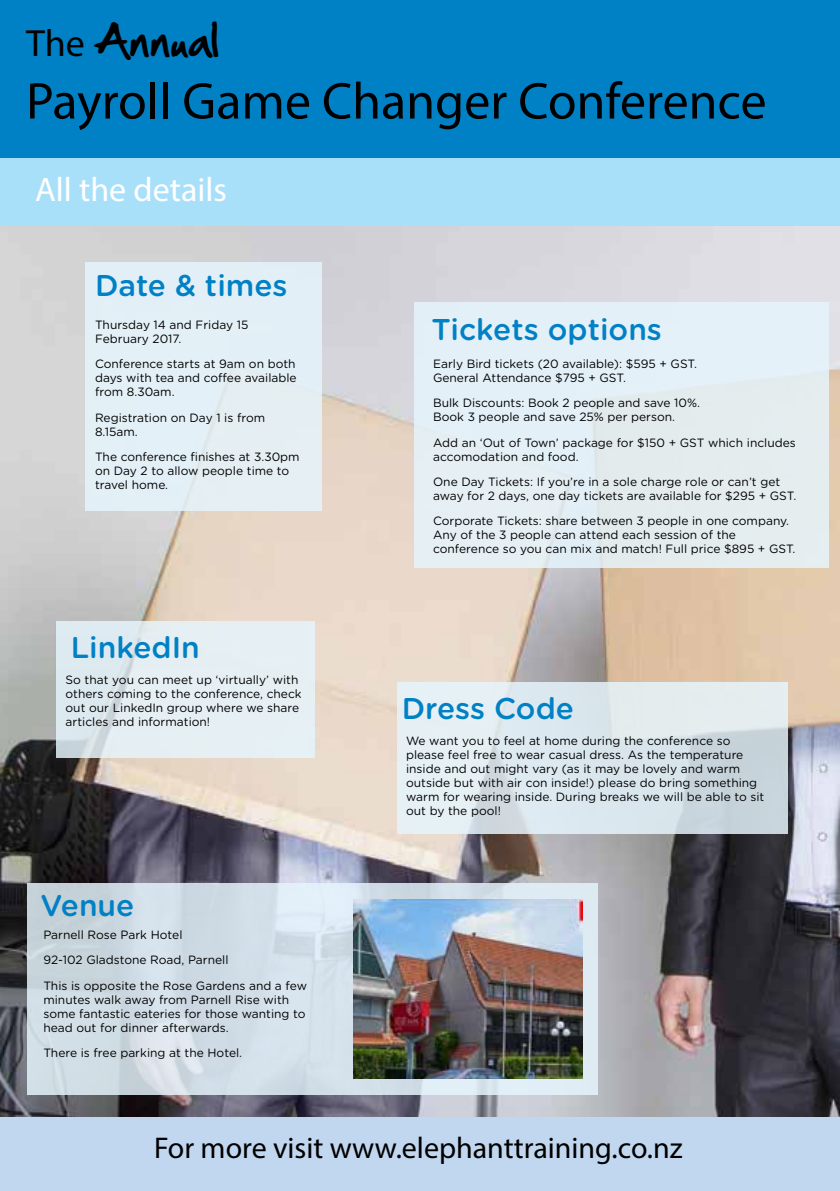
<style>
.page{position:relative;width:840px;height:1191px;background:#fff}
.page>*{position:absolute;margin:0;border:0;box-sizing:border-box;transform-origin:0 0}
.t1{font:52px "Myriad Pro";color:#000}
.t2{font:38px "Hand Of Sean";color:#000}
.t3{font:34px "Myriad Pro";color:#fff}
.t4{font:500 30px "Gotham Rounded";color:#0081c6}
.t5{font:30px "Myriad Pro";color:#000}
.t6{font:12px/14px "Gotham Rounded";color:#000}
.s1{font-family:"Myriad Pro"}
</style>
<div class="page">
<img style="left:0;top:225px;width:839px;height:892px">
<div style="left:0;top:0;width:839px;height:158px;background:#0081c6"></div>
<div style="left:0;top:158px;width:839px;height:67px;background:#a9e0f9"></div>
<div style="left:0;top:1117px;width:839px;height:74px;background:#c1d7ef"></div>
<div style="left:414px;top:302px;width:414px;height:265px;background:#e4eff4"></div>
<svg style="left:27px;top:883px;width:570px;height:211px;background:#d1dde6"></svg>
<img style="left:353px;top:899px;width:229px;height:179px">
<svg style="left:397px;top:682px;width:390px;height:151px;background:#dae5eb"></svg>
<div style="left:85px;top:262px;width:237px;height:249px;background:#e3eff6"></div>
<div style="left:56px;top:621px;width:258px;height:136px;background:#e6eff3"></div>
<h2 class="t2" style="left:26px;top:7px;width:194px"><span class="s1">The</span> Annual</h2>
<h1 class="t1" style="left:26px;top:69px;width:741px">Payroll Game Changer Conference</h1>
<h3 class="t3" style="left:35px;top:168px;width:193px">All the details</h3>
<h3 class="t4" style="left:95px;top:264px;width:194px">Date &amp; times</h3>
<p class="t6" style="left:95px;top:317px;width:155px">Thursday 14 and Friday 15<br>February 2017.</p>
<p class="t6" style="left:95px;top:356px;width:203px;text-align:justify">Conference starts at 9am on both days with tea and coffee available from 8.30am.</p>
<p class="t6" style="left:95px;top:410px;width:171px">Registration on Day 1 is from<br>8.15am.</p>
<p class="t6" style="left:95px;top:449px;width:206px">The conference finishes at 3.30pm on Day 2 to allow people time to travel home.</p>
<h3 class="t4" style="left:71px;top:626px;width:131px">LinkedIn</h3>
<p class="t6" style="left:65px;top:672px;width:237px">So that you can meet up ‘virtually’ with others coming to the conference, check out our LinkedIn group where we share articles and information!</p>
<h3 class="t4" style="left:41px;top:884px;width:95px">Venue</h3>
<p class="t6" style="left:43px;top:921px;width:265px;line-height:25.4px">Parnell Rose Park Hotel<br>92-102 Gladstone Road, Parnell<br>This is opposite the Rose Gardens and a few</p>
<p class="t6" style="left:43px;top:991px;width:263px">minutes walk away from Parnell Rise with some fantastic eateries for those wanting to head out for dinner afterwards.</p>
<p class="t6" style="left:43px;top:1045px;width:200px">There is free parking at the Hotel.</p>
<h3 class="t4" style="left:431px;top:308px;width:232px">Tickets options</h3>
<p class="t6" style="left:433px;top:356px;width:265px">Early Bird tickets (20 available): $595 + GST.<br>General Attendance $795 + GST.</p>
<p class="t6" style="left:433px;top:395px;width:268px">Bulk Discounts: Book 2 people and save 10%.<br>Book 3 people and save 25% per person.</p>
<p class="t6" style="left:433px;top:435px;width:364px">Add an ‘Out of Town’ package for $150 + GST which includes accomodation and food.</p>
<p class="t6" style="left:433px;top:474px;width:364px">One Day Tickets: If you’re in a sole charge role or can’t get away for 2 days, one day tickets are available for $295 + GST.</p>
<p class="t6" style="left:433px;top:513px;width:364px">Corporate Tickets: share between 3 people in one company.<br>Any of the 3 people can attend each session of the conference so you can mix and match! Full price $895 + GST.</p>
<h3 class="t4" style="left:401px;top:687px;width:173px">Dress Code</h3>
<p class="t6" style="left:406px;top:733px;width:359px">We want you to feel at home during the conference so please feel free to wear casual dress. As the temperature inside and out might vary (as it may be lovely and warm outside but with air con inside!) please do bring something warm for wearing inside. During breaks we will be able to sit out by the pool!</p>
<h3 class="t5" style="left:154px;top:1129px;width:529px">For more visit www.elephanttraining.co.nz</h3>
</div>
